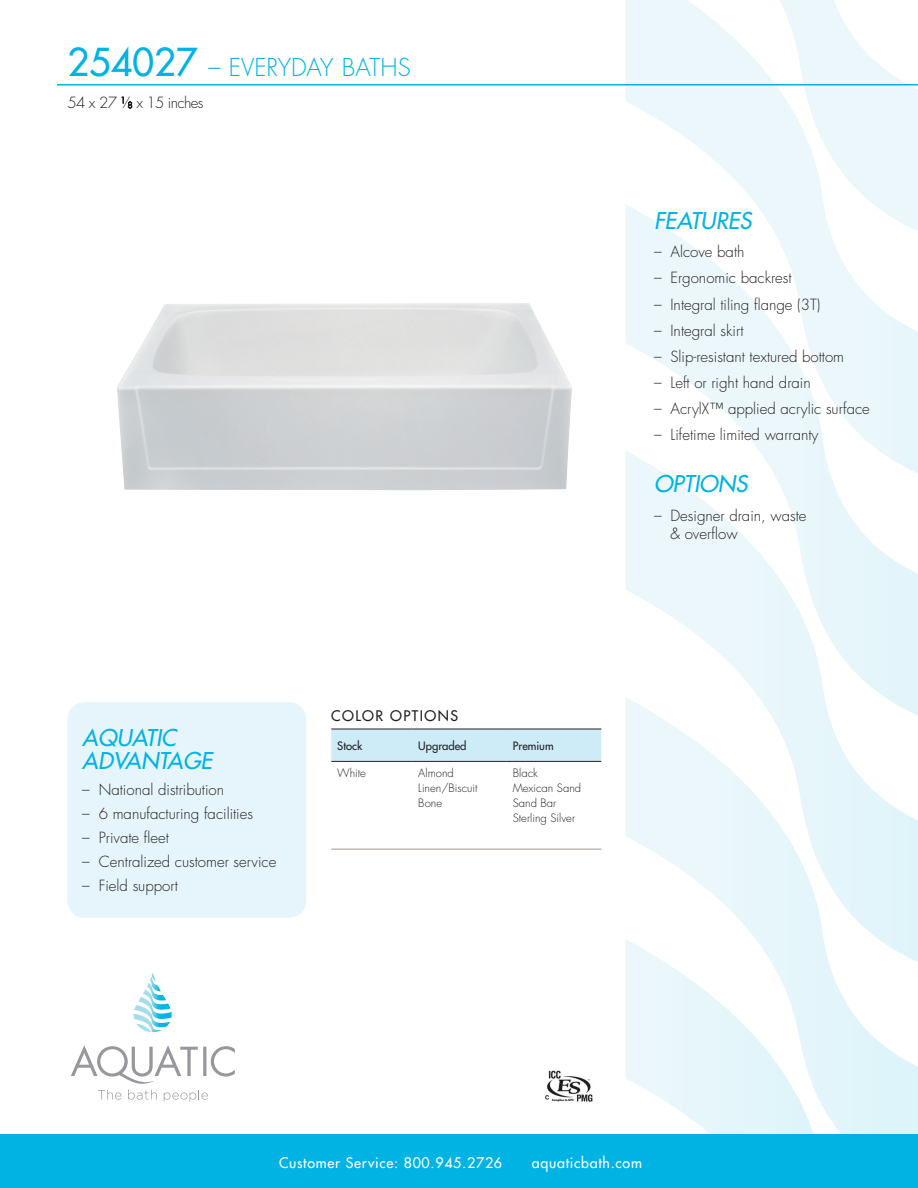
<style>
.page{position:relative;width:918px;height:1188px;background:#fff}
.page>*{position:absolute;margin:0;border:0;box-sizing:border-box;transform-origin:0 0}
.Tub_Name{font:300 24px "Futura Std";color:#00b3e3}
.FEATURES{font:italic 500 22.5px/22.5px "Futura Std";color:#00b3e3}
.Black_Model_Specs{font:300 15px/18px "Futura Std";color:#231f20}
.Black_Model_Specs-2{font:300 15px "Futura Std";letter-spacing:-.04em;color:#231f20}
.t1{font:500 14.25px "Futura Std";letter-spacing:.05em;color:#fff}
.t2{font:500 14.25px "Futura Std";letter-spacing:.1em;color:#231f20}
.t3{font:300 11.25px/15px "Futura Std";color:#231f20}
.t4{font:500 11.25px "Futura Std";color:#231f20}
.s1{font-weight:500;font-size:37.5px}
.s2{font-size:8.25px}
</style>
<div class="page">
<div style="left:331px;top:730px;width:270px;height:31px;background:#cdecf7"></div>
<hr style="left:331px;top:729px;width:81px;height:1px;background:#231f20">
<hr style="left:412px;top:729px;width:95px;height:1px;background:#231f20">
<hr style="left:507px;top:729px;width:94px;height:1px;background:#231f20">
<hr style="left:331px;top:761px;width:81px;height:1px;background:#231f20">
<hr style="left:412px;top:761px;width:95px;height:1px;background:#231f20">
<hr style="left:507px;top:761px;width:94px;height:1px;background:#231f20">
<hr style="left:331px;top:849px;width:81px;height:1px;background:#a19689">
<hr style="left:412px;top:849px;width:95px;height:1px;background:#a19689">
<hr style="left:507px;top:849px;width:94px;height:1px;background:#a19689">
<svg style="left:626px;top:0;width:146px;height:204px"></svg>
<svg style="left:626px;top:204px;width:292px;height:246px"></svg>
<svg style="left:626px;top:450px;width:292px;height:247px"></svg>
<svg style="left:626px;top:697px;width:292px;height:437px"></svg>
<svg style="left:626px;top:939px;width:203px;height:195px"></svg>
<svg style="left:772px;top:0;width:146px;height:238px"></svg>
<div style="left:0;top:1134px;width:918px;height:54px;background:#00b3e3"></div>
<svg style="left:71px;top:1045px;width:164px;height:39px"></svg>
<svg style="left:133px;top:973px;width:39px;height:59px"></svg>
<svg style="left:98px;top:1090px;width:23px;height:10px"></svg>
<svg style="left:128px;top:1090px;width:29px;height:10px"></svg>
<svg style="left:164px;top:1090px;width:44px;height:12px"></svg>
<hr style="left:57px;top:84px;width:861px;height:2px;background:#00b3e3">
<svg style="left:122px;top:97px;width:10px;height:11px"></svg>
<div style="left:68px;top:702px;width:238px;height:216px;background:#e5f5fb;border-radius:18px"></div>
<img style="left:545px;top:1070px;width:48px;height:32px">
<p class="Tub_Name" style="left:68px;top:53px;width:345px"><span class="s1">254027</span> – EVERYDAY BATHS</p>
<p class="Black_Model_Specs-2" style="left:68px;top:94px;width:138px">54 x 27 <sup>1</sup>⁄<span class="s2">8</span> x 15 inches</p>
<p class="FEATURES" style="left:82px;top:727px;width:131px">AQUATIC<br>ADVANTAGE</p>
<p class="Black_Model_Specs" style="left:82px;top:781px;width:143px">– National distribution</p>
<p class="Black_Model_Specs" style="left:82px;top:805px;width:172px">– 6 manufacturing facilities</p>
<p class="Black_Model_Specs" style="left:82px;top:829px;width:88px">– Private fleet</p>
<p class="Black_Model_Specs" style="left:82px;top:853px;width:196px">– Centralized customer service</p>
<p class="Black_Model_Specs" style="left:82px;top:876px;width:97px">– Field support</p>
<p class="t2" style="left:331px;top:707px;width:128px">COLOR OPTIONS</p>
<p class="t4" style="left:337px;top:739px;width:26px">Stock</p>
<p class="t4" style="left:418px;top:739px;width:50px">Upgraded</p>
<p class="t4" style="left:513px;top:739px;width:42px">Premium</p>
<p class="t3" style="left:337px;top:765px;width:30px">White</p>
<p class="t3" style="left:418px;top:765px;width:61px">Almond<br>Linen/Biscuit<br>Bone</p>
<p class="t3" style="left:513px;top:765px;width:70px">Black<br>Mexican Sand<br>Sand Bar<br>Sterling Silver</p>
<p class="FEATURES" style="left:654px;top:209px;width:99px">FEATURES</p>
<p class="Black_Model_Specs" style="left:654px;top:243px;width:92px">– Alcove bath</p>
<p class="Black_Model_Specs" style="left:654px;top:269px;width:139px">– Ergonomic backrest</p>
<p class="Black_Model_Specs" style="left:654px;top:296px;width:168px">– Integral tiling flange (3T)</p>
<p class="Black_Model_Specs" style="left:654px;top:322px;width:91px">– Integral skirt</p>
<p class="Black_Model_Specs" style="left:654px;top:348px;width:192px">– Slip-resistant textured bottom</p>
<p class="Black_Model_Specs" style="left:654px;top:374px;width:158px">– Left or right hand drain</p>
<p class="Black_Model_Specs" style="left:654px;top:400px;width:217px">– AcrylX™ applied acrylic surface</p>
<p class="Black_Model_Specs" style="left:654px;top:426px;width:166px">– Lifetime limited warranty</p>
<p class="FEATURES" style="left:654px;top:473px;width:95px">OPTIONS</p>
<p class="Black_Model_Specs" style="left:670px;top:507px;width:138px;text-indent:-16px">– Designer drain, waste &amp; overflow</p>
<p class="t1" style="left:279px;top:1153px;width:225px">Customer Service: 800.945.2726</p>
<p class="t1" style="left:532px;top:1153px;width:112px">aquaticbath.com</p>
</div>
